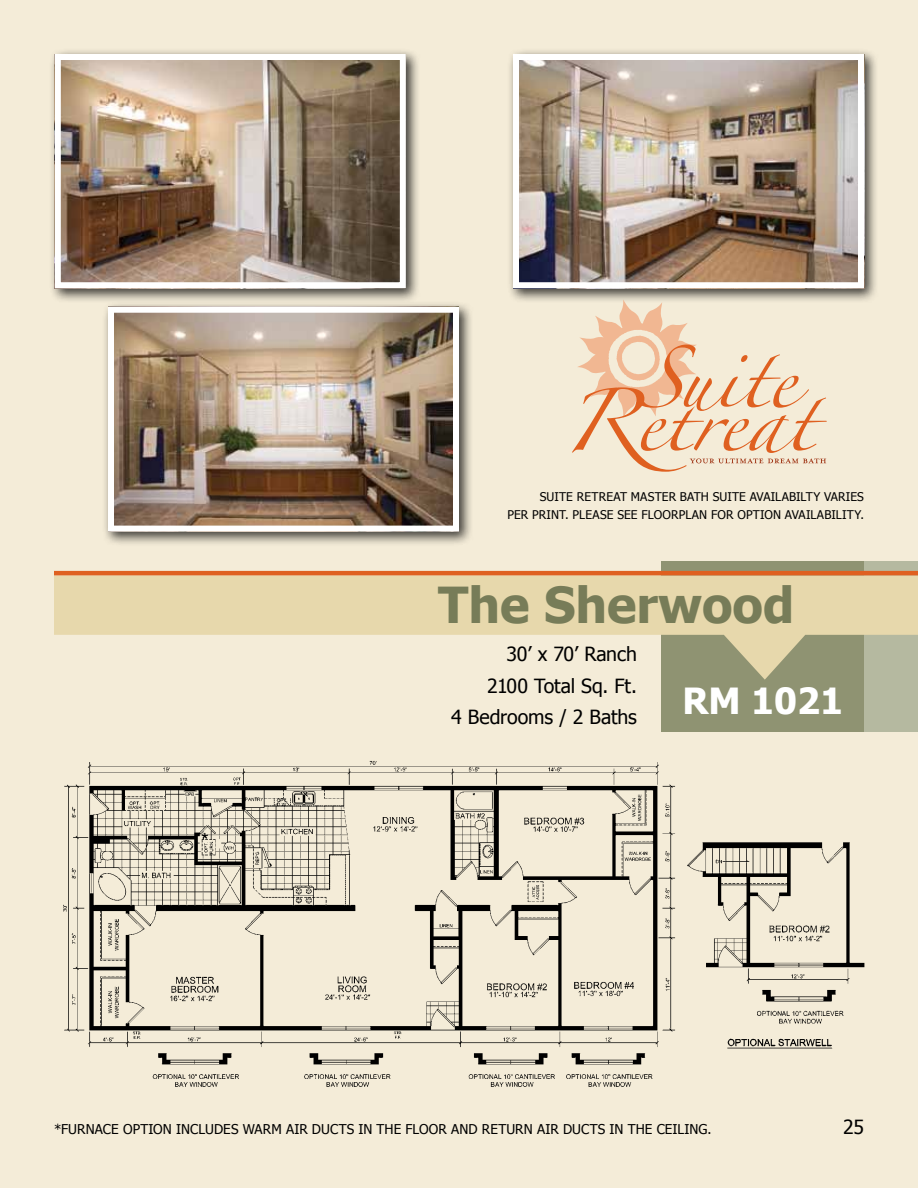
<style>
.page{position:relative;width:918px;height:1188px;background:#f4ecd8}
.page>*{position:absolute;margin:0;border:0;box-sizing:border-box;transform-origin:0 0}
.t1{font:700 49.5px "Tahoma";color:#777c58}
.t2{font:700 36px "Tahoma";color:#fff}
.t3{font:19.5px/31.5px "Tahoma";letter-spacing:-.005em;color:#000;text-align:right}
.t4{font:13.5px "Tahoma";letter-spacing:.01em;color:#000}
.t5{font:12px/18px "Tahoma";letter-spacing:.015em;color:#000;text-align:right}
</style>
<div class="page">
<img style="left:696px;top:842px;width:169px;height:207px">
<img style="left:63px;top:761px;width:633px;height:326px">
<div style="left:102px;top:301px;width:372px;height:245px;background:#000;opacity:.75"></div>
<img style="left:115px;top:314px;width:337px;height:211px">
<div style="left:108px;top:307px;width:351px;height:225px;border:6px solid #fff"></div>
<div style="left:507px;top:48px;width:372px;height:255px;background:#000;opacity:.75"></div>
<img style="left:520px;top:61px;width:337px;height:220px">
<div style="left:513px;top:54px;width:351px;height:234px;border:6px solid #fff"></div>
<div style="left:49px;top:48px;width:372px;height:255px;background:#000;opacity:.75"></div>
<img style="left:62px;top:61px;width:337px;height:220px">
<div style="left:55px;top:54px;width:351px;height:234px;border:6px solid #fff"></div>
<svg style="left:572px;top:297px;width:255px;height:175px"></svg>
<div style="left:864px;top:561px;width:54px;height:170px;background:#b5b9a0"></div>
<div style="left:662px;top:561px;width:202px;height:170px;background:#8f9372"></div>
<svg style="left:54px;top:575px;width:864px;height:105px;fill:#e7d8ac"></svg>
<hr style="left:54px;top:571px;width:864px;height:4px;background:#df6020">
<p class="t5" style="left:508px;top:487px;width:358px">SUITE RETREAT MASTER BATH SUITE AVAILABILTY VARIES<br>PER PRINT. PLEASE SEE FLOORPLAN FOR OPTION AVAILABILITY.</p>
<h1 class="t1" style="left:438px;top:571px;width:358px">The Sherwood</h1>
<h3 class="t3" style="left:451px;top:637px;width:187px">30’ X 70’ RANCH<br>2100 TOTAL SQ. FT.<br>4 BEDROOMS / 2 BATHS</h3>
<h2 class="t2" style="left:682px;top:675px;width:162px">RM 1021</h2>
<p class="t4" style="left:54px;top:1120px;width:659px">*FURNACE OPTION INCLUDES WARM AIR DUCTS IN THE FLOOR AND RETURN AIR DUCTS IN THE CEILING.</p>
<h3 class="t3" style="left:843px;top:1110px;width:22px">25</h3>
</div>
